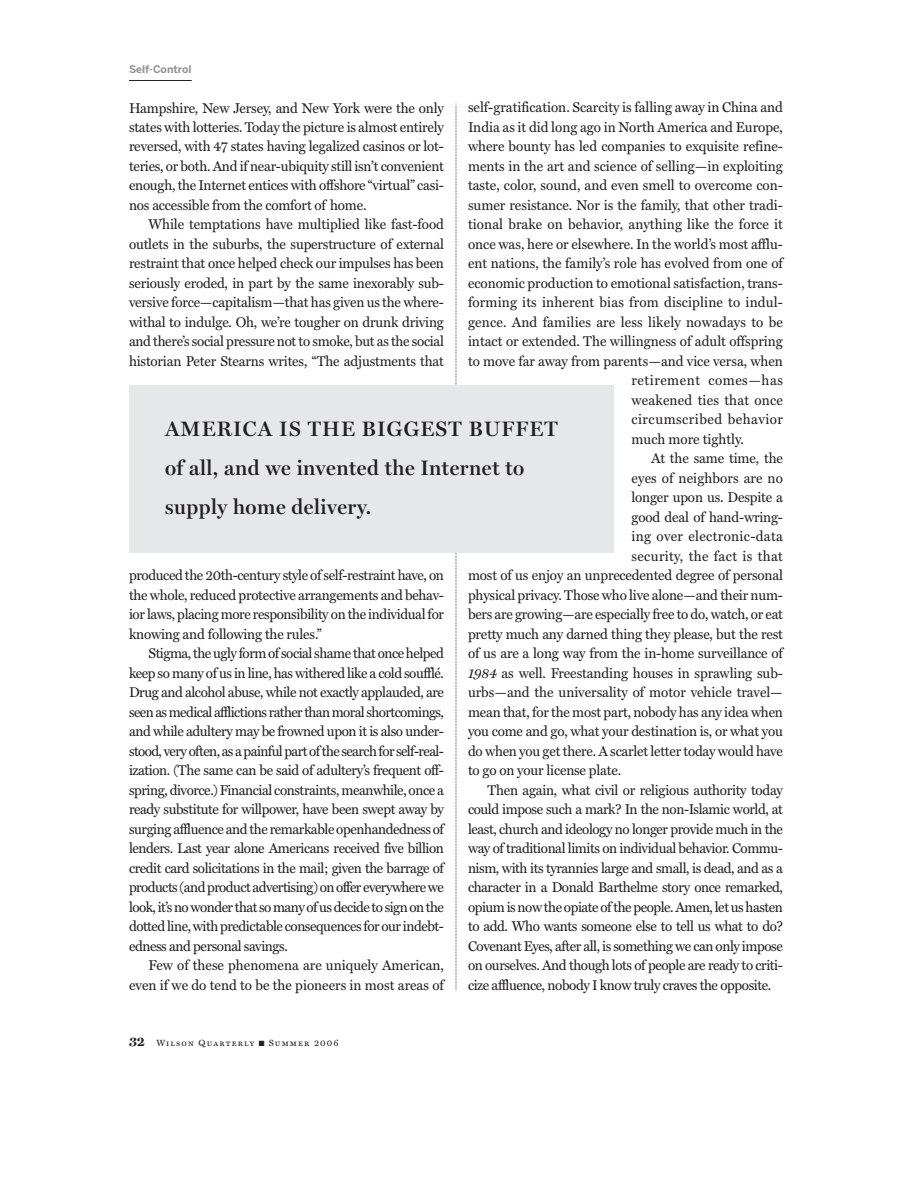
<style>
.page{position:relative;width:918px;height:1188px;background:#fff}
.page>*{position:absolute;margin:0;border:0;box-sizing:border-box;transform-origin:0 0}
.t1{font:600 21px/39px "Miller Display";letter-spacing:.025em;color:#231f20}
.t2{font:14.25px/19.5px "Miller Text";letter-spacing:-.01em;color:#231f20;text-align:justify;scale:.96 1}
.t3{font:14.25px "Miller Text";letter-spacing:-.03em;color:#231f20;scale:.96 1}
.t4{font:14.25px "Miller Text";letter-spacing:.015em;color:#231f20;scale:.96 1}
.t5{font:14.25px "Miller Text";letter-spacing:-.035em;color:#231f20;scale:.96 1}
.t6{font:14.25px "Miller Text";letter-spacing:.01em;color:#231f20;scale:.96 1}
.t7{font:14.25px "Miller Text";letter-spacing:.025em;color:#231f20;scale:.96 1}
.t8{font:14.25px "Miller Text";letter-spacing:.035em;color:#231f20;scale:.96 1}
.t9{font:700 10.5px "Benton Sans";color:#939598}
.t10{font:9px "Miller Text Roman SC";letter-spacing:.125em;color:#231f20}
.s1{font-style:italic}
.s2{font-family:"Miller Text";font-weight:700;font-size:13.5px}
</style>
<div class="page">
<hr style="left:129px;top:80px;width:63px;height:1px;background:#231f20">
<svg style="left:456px;top:104px;width:1px;height:887px"></svg>
<div style="left:129px;top:385px;width:485px;height:168px;background:#e6e7e9"></div>
<p class="t9" style="left:129px;top:65px;width:64px">Self-Control</p>
<p class="t2" style="left:129px;top:99px;width:330px">Hampshire, New Jersey, and New York were the only states with lotteries. Today the picture is almost entirely reversed, with 47 states having legalized casinos or lot&shy;teries, or both. And if near-ubiquity still isn’t convenient enough, the Internet entices with offshore “virtual” casi&shy;nos accessible from the comfort of home.</p>
<p class="t2" style="left:129px;top:216px;width:330px;text-indent:19px">While temptations have multiplied like fast-food outlets in the suburbs, the superstructure of external restraint that once helped check our impulses has been seriously eroded, in part by the same inexorably sub&shy;versive force—capitalism—that has given us the where&shy;withal to indulge. Oh, we’re tougher on drunk driving and there’s social pressure not to smoke, but as the social historian Peter Stearns writes, “The adjustments that</p>
<p class="t2" style="left:468px;top:99px;width:330px">self-gratification. Scarcity is falling away in China and</p>
<p class="t2" style="left:468px;top:118px;width:330px">India as it did long ago in North America and Europe,</p>
<p class="t2" style="left:468px;top:138px;width:330px">where bounty has led companies to exquisite refine-</p>
<p class="t2" style="left:468px;top:157px;width:330px">ments in the art and science of selling—in exploiting</p>
<p class="t2" style="left:468px;top:177px;width:330px">taste, color, sound, and even smell to overcome con-</p>
<p class="t2" style="left:468px;top:196px;width:330px">sumer resistance. Nor is the family, that other tradi-</p>
<p class="t2" style="left:468px;top:216px;width:330px">tional brake on behavior, anything like the force it</p>
<p class="t2" style="left:468px;top:235px;width:330px">once was, here or elsewhere. In the world’s most afflu-</p>
<p class="t2" style="left:468px;top:255px;width:330px">ent nations, the family’s role has evolved from one of</p>
<p class="t2" style="left:468px;top:274px;width:330px">economic production to emotional satisfaction, trans-</p>
<p class="t6" style="left:468px;top:297px;width:330px">forming its inherent bias from discipline to indul-</p>
<p class="t4" style="left:468px;top:316px;width:330px">gence. And families are less likely nowadays to be</p>
<p class="t2" style="left:468px;top:333px;width:330px">intact or extended. The willingness of adult offspring</p>
<p class="t2" style="left:468px;top:352px;width:330px">to move far away from parents—and vice versa, when</p>
<p class="t8" style="left:632px;top:375px;width:159px">retirement comes—has</p>
<p class="t4" style="left:632px;top:394px;width:159px">weakened ties that once</p>
<p class="t8" style="left:632px;top:414px;width:159px">circumscribed behavior</p>
<p class="t2" style="left:632px;top:430px;width:119px">much more tightly.</p>
<p class="t2" style="left:651px;top:450px;width:139px">At the same time, the</p>
<p class="t2" style="left:632px;top:469px;width:159px">eyes of neighbors are no</p>
<p class="t2" style="left:632px;top:489px;width:159px">longer upon us. Despite a</p>
<p class="t2" style="left:632px;top:508px;width:159px">good deal of hand-wring-</p>
<p class="t7" style="left:632px;top:531px;width:159px">ing over electronic-data</p>
<p class="t7" style="left:632px;top:550px;width:159px">security, the fact is that</p>
<p class="t2" style="left:468px;top:567px;width:330px">most of us enjoy an unprecedented degree of personal</p>
<p class="t2" style="left:468px;top:586px;width:330px">physical privacy. Those who live alone—and their num-</p>
<p class="t2" style="left:468px;top:606px;width:330px">bers are growing—are especially free to do, watch, or eat</p>
<p class="t2" style="left:468px;top:625px;width:330px">pretty much any darned thing they please, but the rest</p>
<p class="t2" style="left:468px;top:645px;width:330px">of us are a long way from the in-home surveillance of</p>
<p class="t2" style="left:468px;top:664px;width:330px"><span class="s1">1984</span> as well. Freestanding houses in sprawling sub-</p>
<p class="t2" style="left:468px;top:684px;width:330px">urbs—and the universality of motor vehicle travel—</p>
<p class="t2" style="left:468px;top:703px;width:330px">mean that, for the most part, nobody has any idea when</p>
<p class="t2" style="left:468px;top:723px;width:330px">you come and go, what your destination is, or what you</p>
<p class="t2" style="left:468px;top:742px;width:330px">do when you get there. A scarlet letter today would have</p>
<p class="t2" style="left:468px;top:762px;width:161px">to go on your license plate.</p>
<p class="t2" style="left:487px;top:781px;width:309px">Then again, what civil or religious authority today</p>
<p class="t3" style="left:468px;top:804px;width:330px">could impose such a mark? In the non-Islamic world, at</p>
<p class="t3" style="left:468px;top:823px;width:330px">least, church and ideology no longer provide much in the</p>
<p class="t3" style="left:468px;top:843px;width:330px">way of traditional limits on individual behavior. Commu-</p>
<p class="t3" style="left:468px;top:862px;width:330px">nism, with its tyrannies large and small, is dead, and as a</p>
<p class="t3" style="left:468px;top:882px;width:330px">character in a Donald Barthelme story once remarked,</p>
<p class="t5" style="left:468px;top:901px;width:330px">opium is now the opiate of the people. Amen, let us hasten</p>
<p class="t3" style="left:468px;top:921px;width:330px">to add. Who wants someone else to tell us what to do?</p>
<p class="t3" style="left:468px;top:940px;width:330px">Covenant Eyes, after all, is something we can only impose</p>
<p class="t3" style="left:468px;top:960px;width:330px">on ourselves. And though lots of people are ready to criti-</p>
<p class="t3" style="left:468px;top:979px;width:317px">cize affluence, nobody I know truly craves the opposite.</p>
<h1 class="t1" style="left:165px;top:411px;width:394px">AMERICA IS THE BIGGEST BUFFET of all, and we invented the Internet to supply home delivery.</h1>
<p class="t2" style="left:129px;top:567px;width:330px">produced the 20th-century style of self-restraint have, on the whole, reduced protective arrangements and behav&shy;ior laws, placing more responsibility on the individual for knowing and following the rules.”</p>
<p class="t2" style="left:129px;top:645px;width:330px;text-indent:19px">Stigma, the ugly form of social shame that once helped keep so many of us in line, has withered like a cold soufflé.<br>Drug and alcohol abuse, while not exactly applauded, are seen as medical afflictions rather than moral shortcomings, and while adultery may be frowned upon it is also under&shy;stood, very often, as a painful part of the search for self-real&shy;ization. (The same can be said of adultery’s frequent off&shy;spring, divorce.) Financial constraints, meanwhile, once a ready substitute for willpower, have been swept away by surging affluence and the remarkable openhandedness of lenders. Last year alone Americans received five billion credit card solicitations in the mail; given the barrage of products (and product advertising) on offer everywhere we look, it’s no wonder that so many of us decide to sign on the dotted line, with predictable consequences for our indebt&shy;edness and personal savings.</p>
<p class="t2" style="left:129px;top:957px;width:330px;text-align:right">Few of these phenomena are uniquely American, even if we do tend to be the pioneers in most areas of</p>
<p class="t10" style="left:129px;top:1037px;width:211px"><span class="s2">32</span> Wilson Quarterly ■ Summer 2006</p>
</div>
